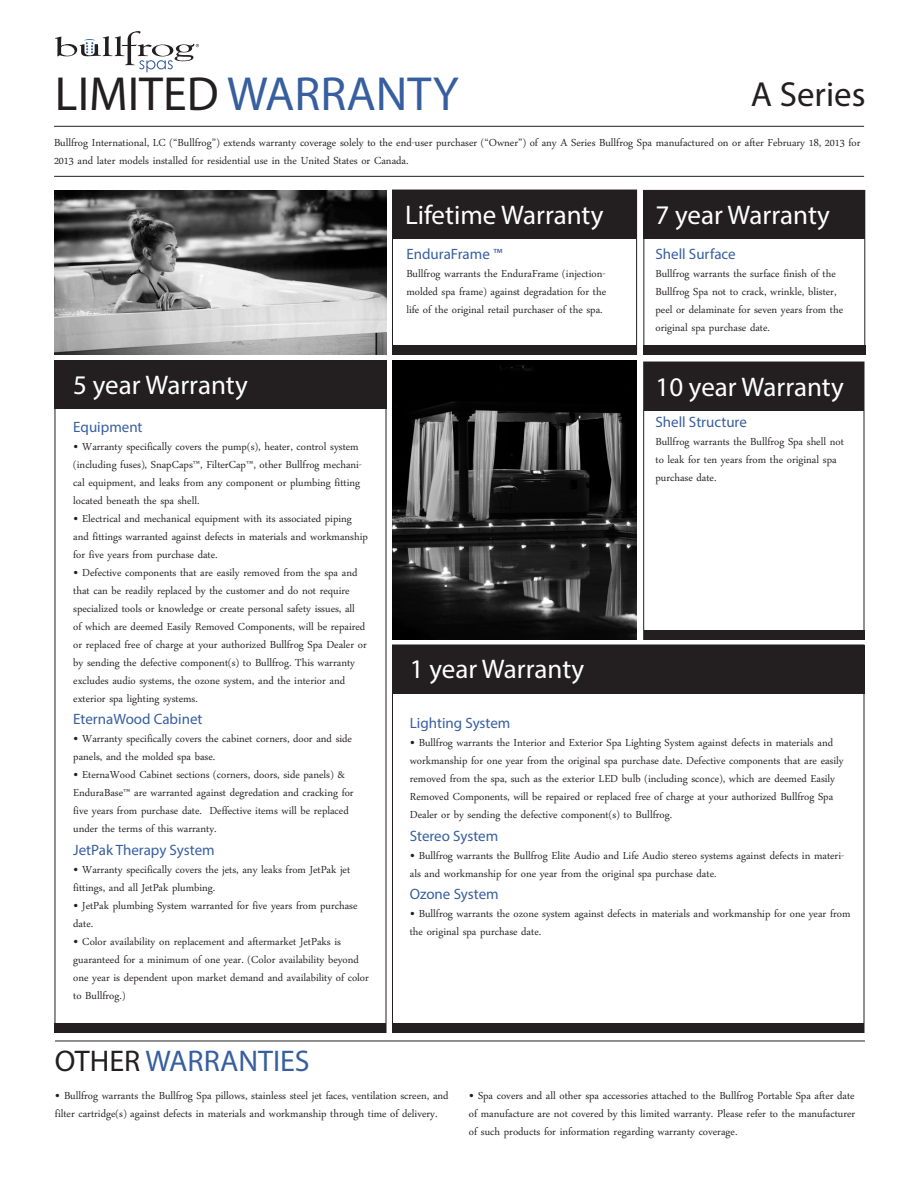
<style>
.page{position:relative;width:918px;height:1188px;background:#fff}
.page>*{position:absolute;margin:0;border:0;box-sizing:border-box;transform-origin:0 0}
.t1{font:48px "Myriad Pro";color:#375fa0}
.t2{font:34.95px "Myriad Pro";color:#231f20}
.t3{font:30px "Myriad Pro";color:#375fa0}
.t4{font:27px "Myriad Pro";color:#fff}
.t5{font:15px/18px "Daun Penh";color:#231f20}
.t6{font:15px "Myriad Pro";color:#375fa0}
.s1{color:#231f20}
</style>
<div class="page">
<div style="left:54px;top:360px;width:332px;height:49px;background:#231f20"></div>
<div style="left:392px;top:190px;width:245px;height:49px;background:#231f20"></div>
<div style="left:643px;top:190px;width:222px;height:49px;background:#231f20"></div>
<div style="left:645px;top:362px;width:219px;height:49px;background:#231f20"></div>
<div style="left:393px;top:645px;width:472px;height:49px;background:#231f20"></div>
<img style="left:55px;top:190px;width:331px;height:164px">
<div style="left:644px;top:190px;width:221px;height:164px;border:1px solid #231f20"></div>
<div style="left:392px;top:190px;width:245px;height:164px;border:1px solid #231f20"></div>
<div style="left:643px;top:362px;width:221px;height:278px;border:1px solid #231f20"></div>
<img style="left:393px;top:361px;width:244px;height:278px">
<hr style="left:54px;top:126px;width:810px;height:1px;background:#231f20">
<hr style="left:54px;top:176px;width:810px;height:1px;background:#231f20">
<hr style="left:55px;top:1041px;width:810px;height:1px;background:#231f20">
<svg style="left:55px;top:31px;width:144px;height:41px"></svg>
<div style="left:645px;top:630px;width:220px;height:9px;background:#231f20"></div>
<div style="left:643px;top:345px;width:223px;height:9px;background:#231f20"></div>
<div style="left:392px;top:345px;width:245px;height:9px;background:#231f20"></div>
<div style="left:393px;top:1023px;width:471px;height:10px;background:#231f20"></div>
<div style="left:55px;top:1023px;width:331px;height:10px;background:#231f20"></div>
<p class="t1" style="left:55px;top:65px;width:405px"><span class="s1">LIMITED</span> WARRANTY</p>
<p class="t2" style="left:751px;top:73px;width:116px">A Series</p>
<p class="t5" style="left:54px;top:131px;width:808px">Bullfrog International, LC (“Bullfrog”) extends warranty coverage solely to the end-user purchaser (“Owner”) of any A Series Bullfrog Spa manufactured on or after February 18, 2013 for<br>2013 and later models installed for residential use in the United States or Canada.</p>
<p class="t4" style="left:73px;top:369px;width:176px">5 year Warranty</p>
<p class="t6" style="left:73px;top:417px;width:71px">Equipment</p>
<p class="t5" style="left:73px;top:435px;width:287px">• Warranty specifically covers the pump(s), heater, control system</p>
<p class="t5" style="left:73px;top:453px;width:290px">(including fuses), SnapCaps™, FilterCap™, other Bullfrog mechani&shy;cal equipment, and leaks from any component or plumbing fitting</p>
<p class="t5" style="left:73px;top:489px;width:128px">located beneath the spa shell.</p>
<p class="t5" style="left:73px;top:507px;width:280px">• Electrical and mechanical equipment with its associated piping</p>
<p class="t5" style="left:73px;top:525px;width:296px">and fittings warranted against defects in materials and workmanship</p>
<p class="t5" style="left:73px;top:543px;width:146px">for five years from purchase date.</p>
<p class="t5" style="left:73px;top:561px;width:286px">• Defective components that are easily removed from the spa and</p>
<p class="t5" style="left:73px;top:579px;width:278px">that can be readily replaced by the customer and do not require</p>
<p class="t5" style="left:73px;top:597px;width:283px">specialized tools or knowledge or create personal safety issues, all</p>
<p class="t5" style="left:73px;top:615px;width:294px">of which are deemed Easily Removed Components, will be repaired</p>
<p class="t5" style="left:73px;top:633px;width:295px">or replaced free of charge at your authorized Bullfrog Spa Dealer or</p>
<p class="t5" style="left:73px;top:651px;width:283px">by sending the defective component(s) to Bullfrog. This warranty</p>
<p class="t5" style="left:73px;top:669px;width:273px">excludes audio systems, the ozone system, and the interior and exterior spa lighting systems.</p>
<p class="t6" style="left:73px;top:710px;width:131px">EternaWood Cabinet</p>
<p class="t5" style="left:73px;top:728px;width:280px">• Warranty specifically covers the cabinet corners, door and side</p>
<p class="t5" style="left:73px;top:746px;width:144px">panels, and the molded spa base.</p>
<p class="t5" style="left:73px;top:764px;width:273px">• EternaWood Cabinet sections (corners, doors, side panels) &amp;</p>
<p class="t5" style="left:73px;top:782px;width:282px">EnduraBase™ are warranted against degredation and cracking for five years from purchase date. Deffective items will be replaced under the terms of this warranty.</p>
<p class="t6" style="left:73px;top:840px;width:143px">JetPak Therapy System</p>
<p class="t5" style="left:73px;top:858px;width:279px">• Warranty specifically covers the jets, any leaks from JetPak jet</p>
<p class="t5" style="left:73px;top:876px;width:144px">fittings, and all JetPak plumbing.</p>
<p class="t5" style="left:73px;top:894px;width:286px">• JetPak plumbing System warranted for five years from purchase</p>
<p class="t5" style="left:73px;top:912px;width:22px">date.</p>
<p class="t5" style="left:73px;top:930px;width:269px">• Color availability on replacement and aftermarket JetPaks is</p>
<p class="t5" style="left:73px;top:948px;width:287px">guaranteed for a minimum of one year. (Color availability beyond</p>
<p class="t5" style="left:73px;top:966px;width:297px">one year is dependent upon market demand and availability of color to Bullfrog.)</p>
<p class="t3" style="left:55px;top:1043px;width:256px"><span class="s1">OTHER</span> WARRANTIES</p>
<p class="t4" style="left:405px;top:198px;width:200px">Lifetime Warranty</p>
<p class="t6" style="left:406px;top:244px;width:97px">EnduraFrame ™</p>
<p class="t5" style="left:406px;top:263px;width:201px;text-align:justify">Bullfrog warrants the EnduraFrame (injection&shy;molded spa frame) against degradation for the life of the original retail purchaser of the spa.</p>
<p class="t4" style="left:655px;top:198px;width:176px">7 year Warranty</p>
<p class="t6" style="left:655px;top:244px;width:82px">Shell Surface</p>
<p class="t5" style="left:655px;top:263px;width:189px">Bullfrog warrants the surface finish of the Bullfrog Spa not to crack, wrinkle, blister, peel or delaminate for seven years from the original spa purchase date.</p>
<p class="t4" style="left:655px;top:370px;width:190px">10 year Warranty</p>
<p class="t6" style="left:655px;top:413px;width:93px">Shell Structure</p>
<p class="t5" style="left:655px;top:431px;width:190px">Bullfrog warrants the Bullfrog Spa shell not to leak for ten years from the original spa purchase date.</p>
<p class="t4" style="left:410px;top:653px;width:176px">1 year Warranty</p>
<p class="t6" style="left:410px;top:714px;width:102px">Lighting System</p>
<p class="t5" style="left:410px;top:732px;width:435px">• Bullfrog warrants the Interior and Exterior Spa Lighting System against defects in materials and workmanship for one year from the original spa purchase date. Defective components that are easily removed from the spa, such as the exterior LED bulb (including sconce), which are deemed Easily Removed Components, will be repaired or replaced free of charge at your authorized Bullfrog Spa Dealer or by sending the defective component(s) to Bullfrog.</p>
<p class="t6" style="left:410px;top:827px;width:90px">Stereo System</p>
<p class="t5" style="left:410px;top:845px;width:436px">• Bullfrog warrants the Bullfrog Elite Audio and Life Audio stereo systems against defects in materi&shy;als and workmanship for one year from the original spa purchase date.</p>
<p class="t6" style="left:410px;top:885px;width:90px">Ozone System</p>
<p class="t5" style="left:410px;top:903px;width:442px">• Bullfrog warrants the ozone system against defects in materials and workmanship for one year from the original spa purchase date.</p>
<p class="t5" style="left:55px;top:1084px;width:395px">• Bullfrog warrants the Bullfrog Spa pillows, stainless steel jet faces, ventilation screen, and filter cartridge(s) against defects in materials and workmanship through time of delivery.</p>
<p class="t5" style="left:469px;top:1084px;width:388px;text-align:justify">• Spa covers and all other spa accessories attached to the Bullfrog Portable Spa after date of manufacture are not covered by this limited warranty. Please refer to the manufacturer of such products for information regarding warranty coverage.</p>
</div>
